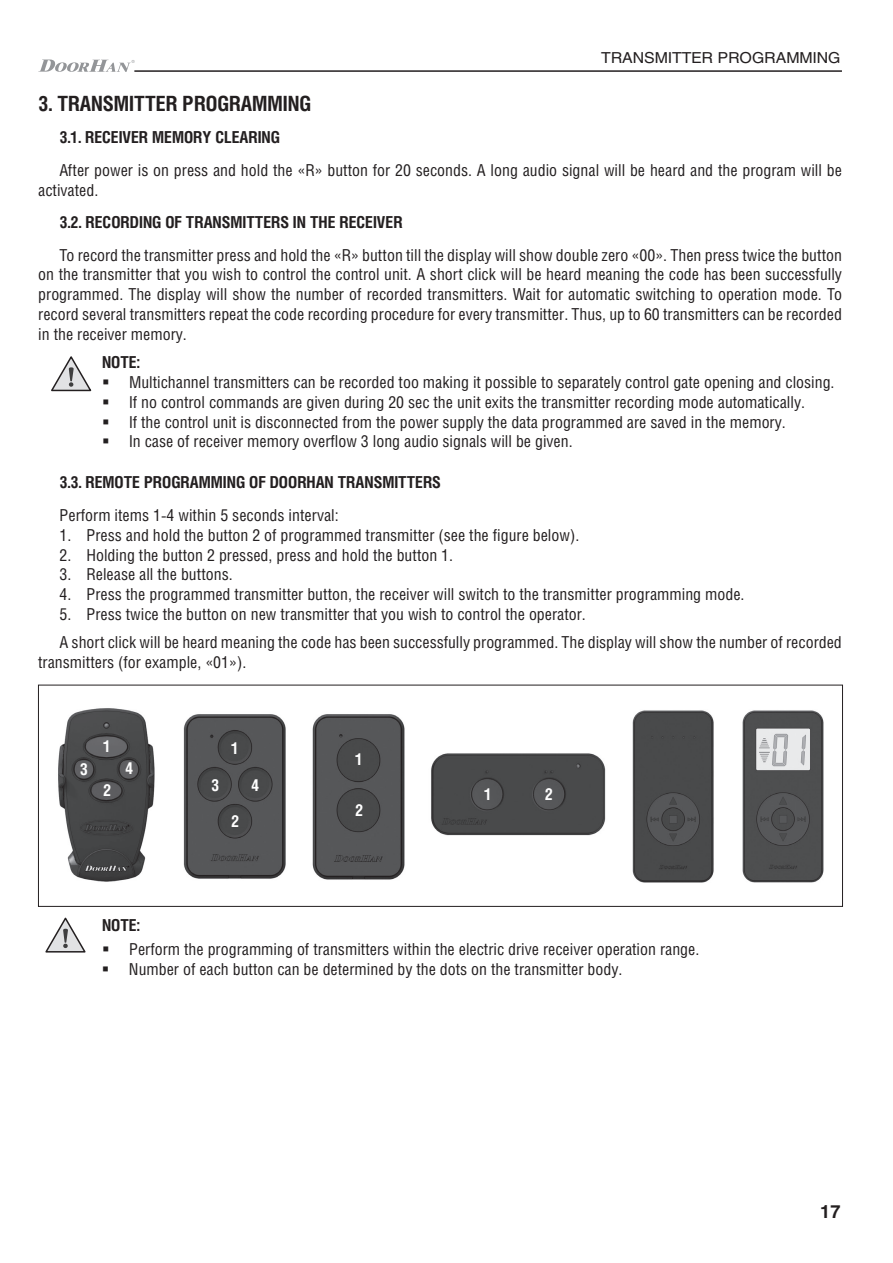
<style>
.page{position:relative;width:893px;height:1263px;background:#fff}
.page>*{position:absolute;margin:0;border:0;box-sizing:border-box;transform-origin:0 0}
.t1{font:700 21px "Helios Cond";color:#231f20}
.t2{font:700 18px "Helios";color:#231f20}
.t3{font:16.5px/19.8px "Helios Cond";color:#231f20}
.t4{font:700 16.5px "Helios Cond";color:#231f20}
.t5{font:700 16.5px "Helios Cond";color:#fff}
.t6{font:15px "Helios";color:#231f20;scale:1.05 1}
</style>
<div class="page">
<hr style="left:134px;top:70px;width:708px;height:2px;background:#231f20">
<svg style="left:38px;top:60px;width:97px;height:12px"></svg>
<svg style="left:51px;top:356px;width:41px;height:36px"></svg>
<svg style="left:45px;top:917px;width:41px;height:36px"></svg>
<img style="left:58px;top:708px;width:766px;height:175px">
<p class="t6" style="left:601px;top:48px;width:229px">TRANSMITTER PROGRAMMING</p>
<p class="t1" style="left:38px;top:91px;width:275px">3. TRANSMITTER PROGRAMMING</p>
<p class="t4" style="left:60px;top:127px;width:222px">3.1. RECEIVER MEMORY CLEARING</p>
<p class="t3" style="left:38px;top:160px;width:805px;text-indent:21px">After power is on press and hold the «R» button for 20 seconds. A long audio signal will be heard and the program will be activated.</p>
<p class="t4" style="left:60px;top:212px;width:345px">3.2. RECORDING OF TRANSMITTERS IN THE RECEIVER</p>
<p class="t3" style="left:38px;top:245px;width:805px;text-align:justify;text-indent:21px">To record the transmitter press and hold the «R» button till the display will show double zero «00». Then press twice the button on the transmitter that you wish to control the control unit. A short click will be heard meaning the code has been successfully programmed. The display will show the number of recorded transmitters. Wait for automatic switching to operation mode. To record several transmitters repeat the code recording procedure for every transmitter. Thus, up to 60 transmitters can be recorded in the receiver memory.</p>
<p class="t4" style="left:102px;top:352px;width:39px">NOTE:</p>
<p class="t3" style="left:129px;top:372px;width:707px">Multichannel transmitters can be recorded too making it possible to separately control gate opening and closing.<br>If no control commands are given during 20 sec the unit exits the transmitter recording mode automatically.<br>If the control unit is disconnected from the power supply the data programmed are saved in the memory.<br>In case of receiver memory overflow 3 long audio signals will be given.</p>
<p class="t4" style="left:59px;top:473px;width:383px">3.3. REMOTE PROGRAMMING OF DOORHAN TRANSMITTERS</p>
<p class="t3" style="left:59px;top:505px;width:281px">Perform items 1-4 within 5 seconds interval:</p>
<p class="t3" style="left:59px;top:525px;width:521px">1. Press and hold the button 2 of programmed transmitter (see the figure below).</p>
<p class="t3" style="left:59px;top:544px;width:395px">2. Holding the button 2 pressed, press and hold the button 1.</p>
<p class="t3" style="left:59px;top:564px;width:175px">3. Release all the buttons.</p>
<p class="t3" style="left:59px;top:584px;width:687px">4. Press the programmed transmitter button, the receiver will switch to the transmitter programming mode.</p>
<p class="t3" style="left:59px;top:600px;width:784px;line-height:28.3px">5. Press twice the button on new transmitter that you wish to control the operator.<br>A short click will be heard meaning the code has been successfully programmed. The display will show the number of recorded</p>
<p class="t3" style="left:38px;top:652px;width:210px">transmitters (for example, «01»).</p>
<p class="t5" style="left:80px;top:760px;width:10px">3</p>
<p class="t5" style="left:103px;top:737px;width:9px">1</p>
<p class="t5" style="left:231px;top:738px;width:9px">1</p>
<p class="t5" style="left:125px;top:758px;width:10px">4</p>
<p class="t5" style="left:355px;top:749px;width:9px">1</p>
<p class="t5" style="left:211px;top:775px;width:10px">3</p>
<p class="t5" style="left:251px;top:775px;width:10px">4</p>
<p class="t5" style="left:103px;top:781px;width:10px">2</p>
<p class="t5" style="left:484px;top:784px;width:9px">1</p>
<p class="t5" style="left:545px;top:784px;width:10px">2</p>
<p class="t5" style="left:231px;top:811px;width:10px">2</p>
<p class="t5" style="left:355px;top:800px;width:10px">2</p>
<p class="t4" style="left:102px;top:915px;width:39px">NOTE:</p>
<p class="t3" style="left:129px;top:939px;width:572px">Perform the programming of transmitters within the electric drive receiver operation range.<br>Number of each button can be determined by the dots on the transmitter body.</p>
<p class="t2" style="left:820px;top:1201px;width:22px">17</p>
</div>
